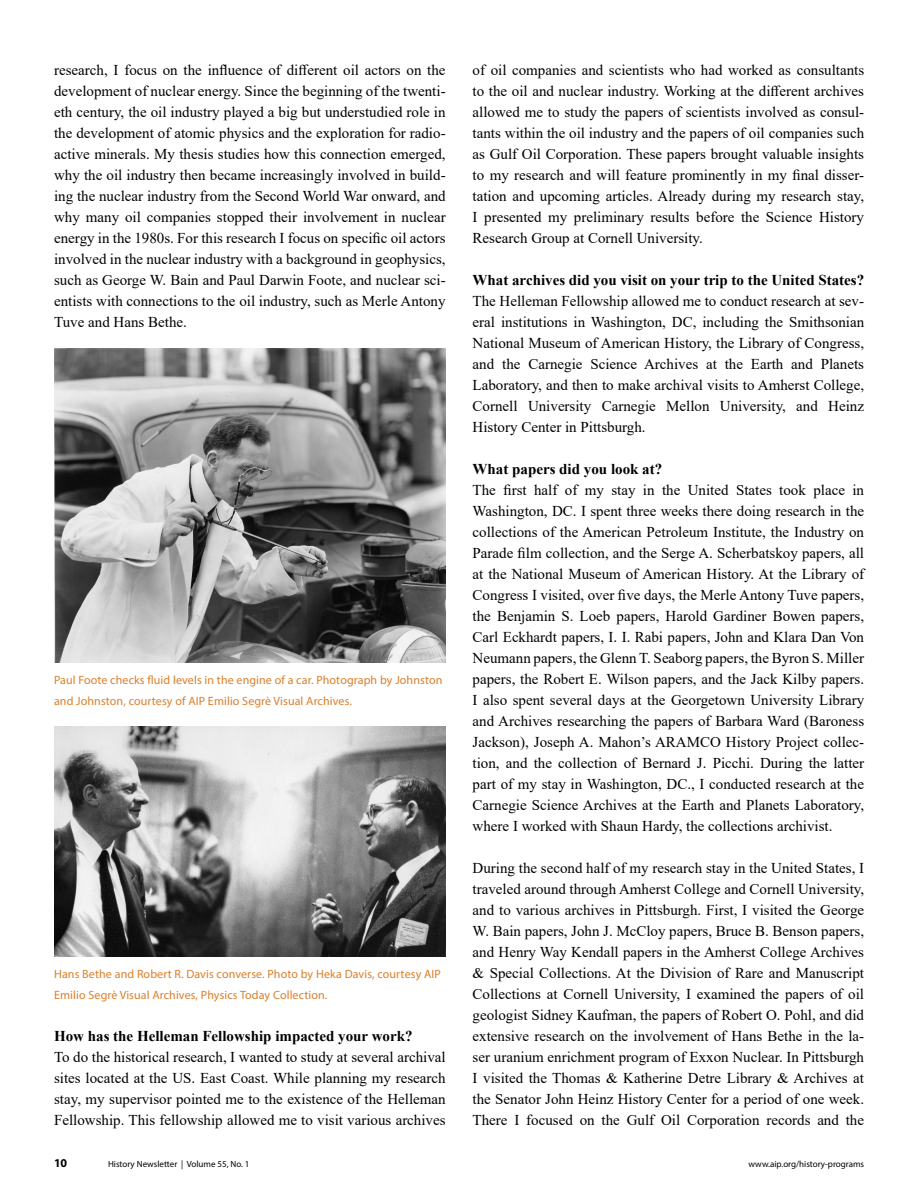
<style>
.page{position:relative;width:918px;height:1188px;background:#fff}
.page>*{position:absolute;margin:0;border:0;box-sizing:border-box;transform-origin:0 0}
.t1{font:15px/21px "Times New Roman";color:#000;text-align:justify}
.t2{font:700 15px "Times New Roman";color:#000}
.t3{font:12px/21px "Myriad Pro";letter-spacing:.01em;color:#da7f2a}
.t4{font:700 12px "Myriad Pro";color:#000}
.t5{font:9px "Myriad Pro";color:#000}
</style>
<div class="page">
<img style="left:54px;top:348px;width:392px;height:315px">
<img style="left:54px;top:726px;width:392px;height:231px">
<p class="t1" style="left:54px;top:59px;width:393px">research, I focus on the influence of different oil actors on the development of nuclear energy. Since the beginning of the twenti&shy;eth century, the oil industry played a big but understudied role in the development of atomic physics and the exploration for radio&shy;active minerals. My thesis studies how this connection emerged, why the oil industry then became increasingly involved in build&shy;ing the nuclear industry from the Second World War onward, and why many oil companies stopped their involvement in nuclear energy in the 1980s. For this research I focus on specific oil actors involved in the nuclear industry with a background in geophysics, such as George W. Bain and Paul Darwin Foote, and nuclear sci&shy;entists with connections to the oil industry, such as Merle Antony Tuve and Hans Bethe.</p>
<p class="t3" style="left:54px;top:669px;width:390px">Paul Foote checks fluid levels in the engine of a car. Photograph by Johnston and Johnston, courtesy of AIP Emilio Segrè Visual Archives.</p>
<p class="t3" style="left:54px;top:963px;width:388px">Hans Bethe and Robert R. Davis converse. Photo by Heka Davis, courtesy AIP<br>Emilio Segrè Visual Archives, Physics Today Collection.</p>
<p class="t2" style="left:54px;top:1025px;width:360px">How has the Helleman Fellowship impacted your work?</p>
<p class="t1" style="left:54px;top:1046px;width:393px">To do the historical research, I wanted to study at several archival sites located at the US. East Coast. While planning my research stay, my supervisor pointed me to the existence of the Helleman Fellowship. This fellowship allowed me to visit various archives</p>
<p class="t1" style="left:473px;top:59px;width:393px">of oil companies and scientists who had worked as consultants to the oil and nuclear industry. Working at the different archives allowed me to study the papers of scientists involved as consul&shy;tants within the oil industry and the papers of oil companies such as Gulf Oil Corporation. These papers brought valuable insights to my research and will feature prominently in my final disser&shy;tation and upcoming articles. Already during my research stay, I presented my preliminary results before the Science History Research Group at Cornell University.</p>
<p class="t2" style="left:473px;top:269px;width:393px">What archives did you visit on your trip to the United States?</p>
<p class="t1" style="left:473px;top:290px;width:393px">The Helleman Fellowship allowed me to conduct research at sev&shy;eral institutions in Washington, DC, including the Smithsonian National Museum of American History, the Library of Congress, and the Carnegie Science Archives at the Earth and Planets Laboratory, and then to make archival visits to Amherst College, Cornell University Carnegie Mellon University, and Heinz History Center in Pittsburgh.</p>
<p class="t2" style="left:473px;top:458px;width:191px">What papers did you look at?</p>
<p class="t1" style="left:473px;top:479px;width:393px">The first half of my stay in the United States took place in Washington, DC. I spent three weeks there doing research in the collections of the American Petroleum Institute, the Industry on Parade film collection, and the Serge A. Scherbatskoy papers, all at the National Museum of American History. At the Library of Congress I visited, over five days, the Merle Antony Tuve papers, the Benjamin S. Loeb papers, Harold Gardiner Bowen papers, Carl Eckhardt papers, I. I. Rabi papers, John and Klara Dan Von Neumann papers, the Glenn T. Seaborg papers, the Byron S. Miller papers, the Robert E. Wilson papers, and the Jack Kilby papers.<br>I also spent several days at the Georgetown University Library and Archives researching the papers of Barbara Ward (Baroness Jackson), Joseph A. Mahon’s ARAMCO History Project collec&shy;tion, and the collection of Bernard J. Picchi. During the latter part of my stay in Washington, DC., I conducted research at the Carnegie Science Archives at the Earth and Planets Laboratory, where I worked with Shaun Hardy, the collections archivist.</p>
<p class="t1" style="left:473px;top:857px;width:393px">During the second half of my research stay in the United States, I traveled around through Amherst College and Cornell University, and to various archives in Pittsburgh. First, I visited the George W. Bain papers, John J. McCloy papers, Bruce B. Benson papers, and Henry Way Kendall papers in the Amherst College Archives &amp; Special Collections. At the Division of Rare and Manuscript Collections at Cornell University, I examined the papers of oil geologist Sidney Kaufman, the papers of Robert O. Pohl, and did extensive research on the involvement of Hans Bethe in the la&shy;ser uranium enrichment program of Exxon Nuclear. In Pittsburgh I visited the Thomas &amp; Katherine Detre Library &amp; Archives at the Senator John Heinz History Center for a period of one week.<br>There I focused on the Gulf Oil Corporation records and the</p>
<p class="t4" style="left:54px;top:1155px;width:15px">10</p>
<p class="t5" style="left:108px;top:1159px;width:143px">History Newsletter | Volume 55, No. 1</p>
<p class="t5" style="left:749px;top:1159px;width:117px">www.aip.org/history-programs</p>
</div>
